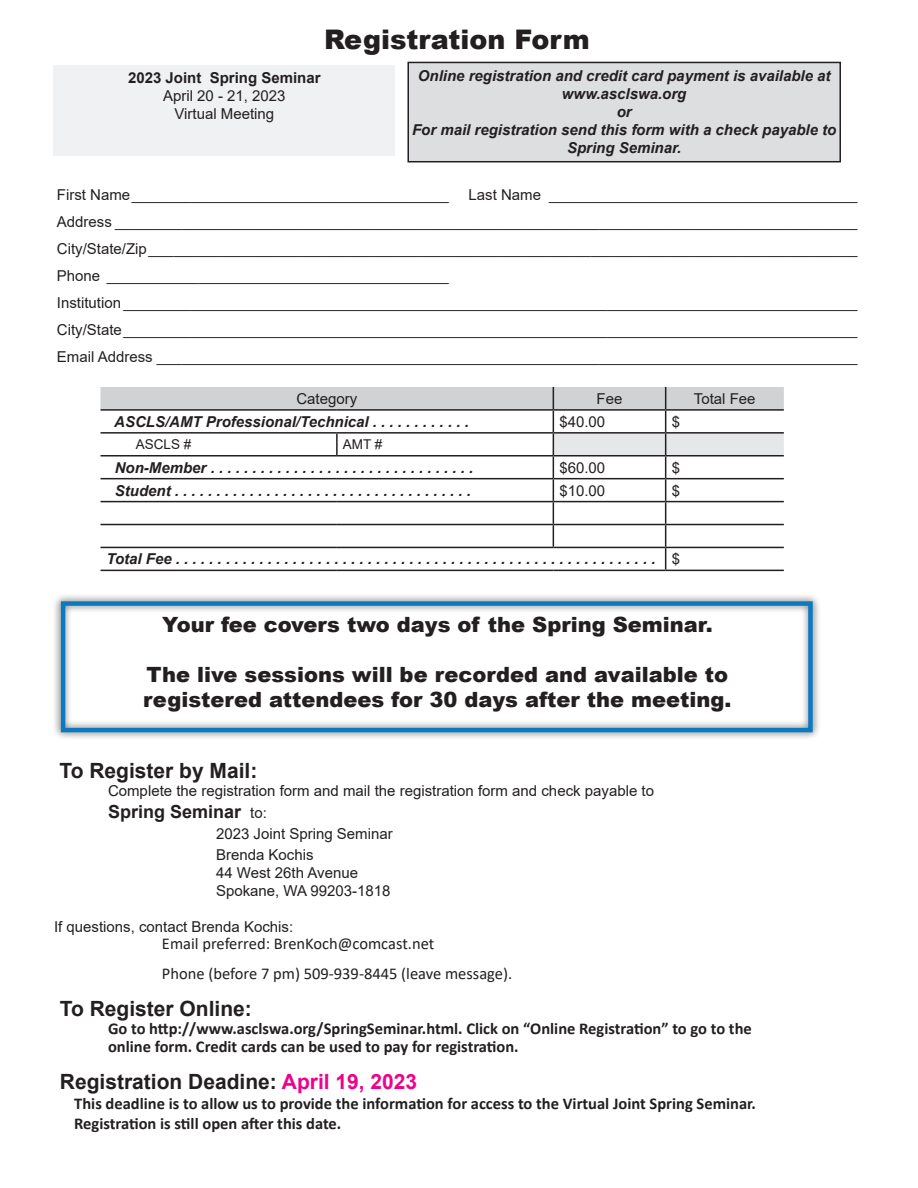
<style>
.page{position:relative;width:918px;height:1188px;background:#fff}
.page>*{position:absolute;margin:0;border:0;box-sizing:border-box;transform-origin:0 0}
.t1{font:900 27px "Arial";color:#231f20}
.t2{font:900 21px/25.2px "Arial";color:#231f20}
.t3{font:700 21px "Arial";color:#231f20}
.t4{font:700 18px "Arial";color:#231f20}
.t5{font:700 16.5px/17.9px "Calibri";color:#231f20}
.t6{font:16.5px "Calibri";color:#231f20}
.t7{font:15px "Arial";color:#231f20}
.t8{font:italic 700 15px/18px "Arial";color:#231f20;text-align:center}
.t9{font:700 15px "Arial";color:#231f20}
.t10{font:13.5px "Arial";color:#231f20}
.s1{font-weight:400;font-size:15px}
.s2{color:#ed028c}
</style>
<div class="page">
<div style="left:54px;top:66px;width:341px;height:90px;background:#f0f1f2"></div>
<div style="left:408px;top:62px;width:432px;height:100px;background:#dddee0"></div>
<div style="left:407px;top:62px;width:434px;height:100px;border:2px solid #231f20"></div>
<svg style="left:100px;top:387px;width:684px;height:183px"></svg>
<hr style="left:666px;top:478px;width:118px;height:1px;background:#231f20">
<hr style="left:100px;top:501px;width:237px;height:1px;background:#231f20">
<hr style="left:337px;top:501px;width:216px;height:1px;background:#231f20">
<hr style="left:553px;top:501px;width:113px;height:1px;background:#231f20">
<hr style="left:666px;top:501px;width:118px;height:1px;background:#231f20">
<hr style="left:100px;top:524px;width:237px;height:1px;background:#231f20">
<hr style="left:337px;top:524px;width:216px;height:1px;background:#231f20">
<hr style="left:553px;top:524px;width:113px;height:1px;background:#231f20">
<hr style="left:666px;top:524px;width:118px;height:1px;background:#231f20">
<hr style="left:100px;top:547px;width:237px;height:1px;background:#231f20">
<hr style="left:337px;top:547px;width:216px;height:1px;background:#231f20">
<hr style="left:553px;top:547px;width:113px;height:1px;background:#231f20">
<hr style="left:666px;top:547px;width:118px;height:1px;background:#231f20">
<hr style="left:100px;top:570px;width:237px;height:1px;background:#231f20">
<hr style="left:337px;top:570px;width:216px;height:1px;background:#231f20">
<hr style="left:553px;top:570px;width:113px;height:1px;background:#231f20">
<hr style="left:666px;top:570px;width:118px;height:1px;background:#231f20">
<div style="left:53px;top:593px;width:768px;height:147px;background:#231f20;opacity:.75"></div>
<div style="left:61px;top:601px;width:752px;height:131px;border:4px solid #0b7ac0"></div>
<p class="t1" style="left:324px;top:20px;width:267px">Registration Form</p>
<p class="t9" style="left:128px;top:67px;width:194px">2023 Joint Spring Seminar</p>
<p class="t7" style="left:163px;top:86px;width:124px">April 20 - 21, 2023</p>
<p class="t7" style="left:174px;top:104px;width:101px">Virtual Meeting</p>
<p class="t8" style="left:418px;top:67px;width:414px">Online registration and credit card payment is available at www.asclswa.org</p>
<p class="t8" style="left:617px;top:103px;width:16px">or</p>
<p class="t8" style="left:412px;top:121px;width:426px">For mail registration send this form with a check payable to<br>Spring Seminar.</p>
<p class="t7" style="left:57px;top:185px;width:393px">First Name______________________________________</p>
<p class="t7" style="left:469px;top:185px;width:391px">Last Name _____________________________________</p>
<p class="t7" style="left:57px;top:212px;width:802px">Address _________________________________________________________________________________________</p>
<p class="t7" style="left:57px;top:239px;width:802px">City/State/Zip_____________________________________________________________________________________</p>
<p class="t7" style="left:57px;top:266px;width:393px">Phone _________________________________________</p>
<p class="t7" style="left:57px;top:293px;width:802px">Institution ________________________________________________________________________________________</p>
<p class="t7" style="left:57px;top:320px;width:802px">City/State________________________________________________________________________________________</p>
<p class="t7" style="left:57px;top:347px;width:802px">Email Address ____________________________________________________________________________________</p>
<p class="t7" style="left:296px;top:388px;width:62px">Category</p>
<p class="t7" style="left:597px;top:388px;width:27px">Fee</p>
<p class="t7" style="left:694px;top:388px;width:63px">Total Fee</p>
<p class="t8" style="left:114px;top:413px;width:356px">ASCLS/AMT Professional/Technical . . . . . . . . . . . .</p>
<p class="t7" style="left:559px;top:411px;width:47px">$40.00</p>
<p class="t7" style="left:672px;top:411px;width:10px">$</p>
<p class="t10" style="left:136px;top:435px;width:57px">ASCLS #</p>
<p class="t10" style="left:343px;top:435px;width:41px">AMT #</p>
<p class="t8" style="left:115px;top:459px;width:360px">Non-Member . . . . . . . . . . . . . . . . . . . . . . . . . . . . . . . .</p>
<p class="t7" style="left:559px;top:457px;width:47px">$60.00</p>
<p class="t7" style="left:672px;top:457px;width:10px">$</p>
<p class="t8" style="left:115px;top:482px;width:358px">Student . . . . . . . . . . . . . . . . . . . . . . . . . . . . . . . . . . . .</p>
<p class="t7" style="left:559px;top:480px;width:47px">$10.00</p>
<p class="t7" style="left:672px;top:480px;width:10px">$</p>
<p class="t8" style="left:106px;top:551px;width:551px">Total Fee . . . . . . . . . . . . . . . . . . . . . . . . . . . . . . . . . . . . . . . . . . . . . . . . . . . . . . . . . .</p>
<p class="t7" style="left:672px;top:549px;width:10px">$</p>
<p class="t2" style="left:162px;top:611px;width:552px">Your fee covers two days of the Spring Seminar.</p>
<p class="t2" style="left:143px;top:661px;width:590px">The live sessions will be recorded and available to registered attendees for 30 days after the meeting.</p>
<p class="t3" style="left:59px;top:756px;width:199px">To Register by Mail:</p>
<p class="t7" style="left:108px;top:780px;width:548px">Complete the registration form and mail the registration form and check payable to</p>
<p class="t4" style="left:108px;top:799px;width:160px">Spring Seminar <span class="s1">to:</span></p>
<p class="t7" style="left:216px;top:823px;width:178px">2023 Joint Spring Seminar</p>
<p class="t7" style="left:216px;top:844px;width:99px">Brenda Kochis</p>
<p class="t7" style="left:216px;top:862px;width:144px">44 West 26th Avenue</p>
<p class="t7" style="left:216px;top:880px;width:176px">Spokane, WA 99203-1818</p>
<p class="t7" style="left:54px;top:916px;width:241px">If questions, contact Brenda Kochis:</p>
<p class="t6" style="left:162px;top:933px;width:274px">Email preferred: BrenKoch@comcast.net</p>
<p class="t6" style="left:162px;top:962px;width:352px">Phone (before 7 pm) 509-939-8445 (leave message).</p>
<p class="t3" style="left:60px;top:994px;width:194px">To Register Online:</p>
<p class="t5" style="left:108px;top:1020px;width:645px">Go to http://www.asclswa.org/SpringSeminar.html. Click on “Online Registration” to go to the online form. Credit cards can be used to pay for registration.</p>
<p class="t3" style="left:60px;top:1067px;width:359px">Registration Deadine: <span class="s2">April 19, 2023</span></p>
<p class="t5" style="left:74px;top:1094px;width:683px">This deadline is to allow us to provide the information for access to the Virtual Joint Spring Seminar.</p>
<p class="t5" style="left:74px;top:1114px;width:269px">Registration is still open after this date.</p>
</div>
